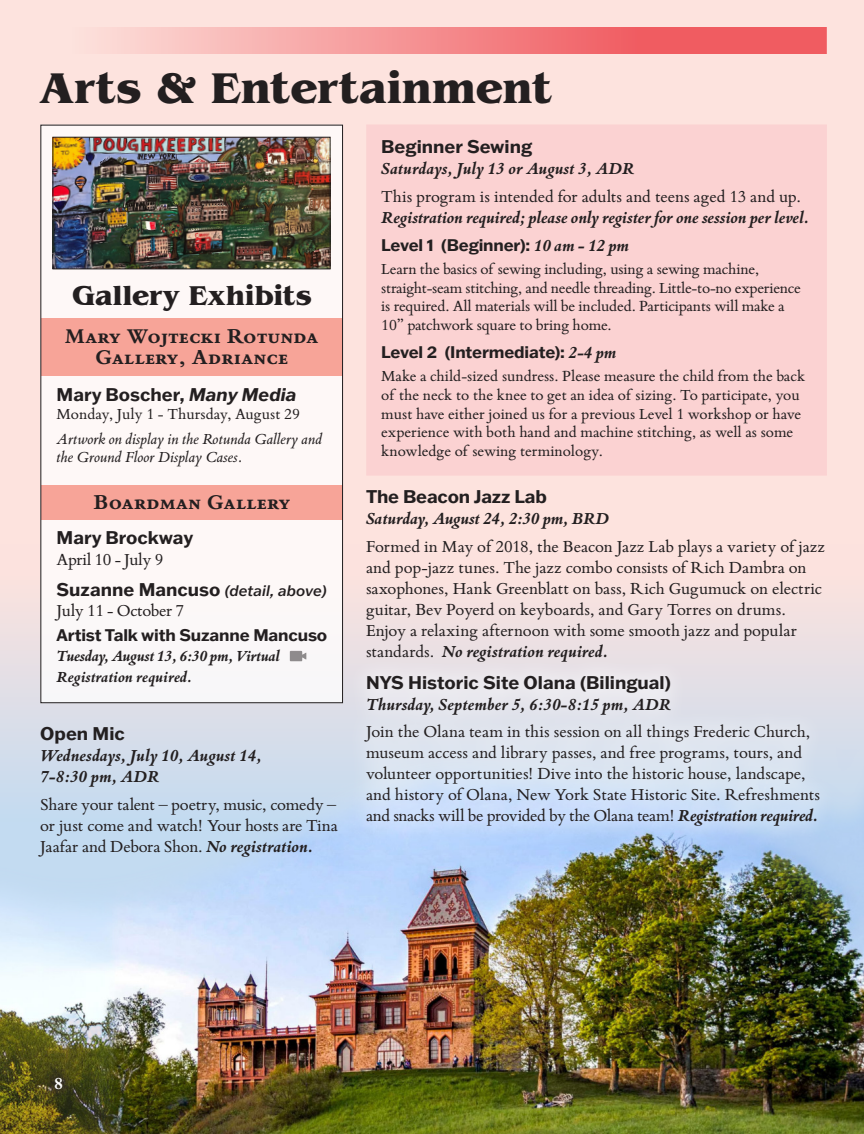
<style>
.page{position:relative;width:864px;height:1134px;background:#fde3de}
.page>*{position:absolute;margin:0;border:0;box-sizing:border-box;transform-origin:0 0}
.Contents__etc{font:700 45px "Benguiat Pro ITC";letter-spacing:.01em;color:#231f20}
.program_text{font:700 28.5px "Benguiat Pro ITC";letter-spacing:.01em;color:#231f20}
.Gallery_Name{font:700 22.5px/21px "Bembo Book MT Pro";letter-spacing:.03em;color:#231f20;text-align:center}
.date___time{font:18px/21px "Bembo Book MT Pro";letter-spacing:-.005em;color:#231f20}
.date___time-2{font:italic 700 18px/21px "Bembo Book MT Pro";letter-spacing:-.01em;color:#231f20}
.date___time-3{font:700 18px "Franklin Gothic ATF";color:#231f20}
.program_titles{font:700 18px "Franklin Gothic ATF";color:#231f20}
.t1{font:700 18px "Bembo Book MT Pro";color:#fff}
.date___time-4{font:16.5px/18.8px "Bembo Book MT Pro";letter-spacing:-.01em;color:#231f20}
.date___time-5{font:700 16.5px "Franklin Gothic ATF";letter-spacing:-.01em;color:#231f20}
.date___time-6{font:italic 16.5px/18px "Bembo Book MT Pro";color:#231f20}
.date___time-7{font:italic 700 16.5px/21px "Bembo Book MT Pro";letter-spacing:-.02em;color:#231f20}
.s1{font-style:italic}
.s2{font-weight:500;font-style:italic;font-size:15px}
.s3{font-weight:700;font-style:italic}
.s4{font-weight:400;font-style:normal}
.s5{font-family:"Bembo Book MT Pro";font-style:italic;font-size:18px}
.s6{font-family:"Franklin Gothic ATF";font-style:normal}
</style>
<div class="page">
<svg style="left:112px;top:27px;width:715px;height:27px"></svg>
<svg style="left:0;top:543px;width:864px;height:104px"></svg>
<img style="left:0;top:647px;width:864px;height:487px">
<svg style="left:41px;top:1064px;width:35px;height:39px"></svg>
<div style="left:40px;top:125px;width:303px;height:578px;background:#fef8f7"></div>
<div style="left:41px;top:318px;width:302px;height:58px;background:#f7a498"></div>
<div style="left:366px;top:125px;width:461px;height:350px;background:#fbd2d2"></div>
<div style="left:41px;top:485px;width:302px;height:35px;background:#f7a498"></div>
<svg style="left:348px;top:658px;width:489px;height:186px;fill:#dce2ef"></svg>
<img style="left:290px;top:650px;width:17px;height:12px">
<img style="left:55px;top:139px;width:273px;height:128px">
<div style="left:53px;top:137px;width:277px;height:132px;border:1px solid #231f20"></div>
<div style="left:40px;top:125px;width:303px;height:578px;border:1px solid #231f20"></div>
<p class="Contents__etc" style="left:39px;top:62px;width:514px">Arts &amp; Entertainment</p>
<p class="program_text" style="left:72px;top:279px;width:241px">Gallery Exhibits</p>
<p class="Gallery_Name" style="left:65px;top:324px;width:254px">Mary Wojtecki Rotunda<br>Gallery, Adriance</p>
<p class="date___time-3" style="left:57px;top:383px;width:242px">Mary Boscher, <span class="s1">Many Media</span></p>
<p class="date___time-4" style="left:57px;top:404px;width:245px">Monday, July 1 - Thursday, August 29</p>
<p class="date___time-6" style="left:57px;top:429px;width:267px">Artwork on display in the Rotunda Gallery and the Ground Floor Display Cases.</p>
<p class="Gallery_Name" style="left:94px;top:491px;width:198px">Boardman Gallery</p>
<p class="date___time-3" style="left:57px;top:526px;width:138px">Mary Brockway</p>
<p class="date___time" style="left:57px;top:548px;width:108px">April 10 - July 9</p>
<p class="date___time-3" style="left:57px;top:577px;width:272px">Suzanne Mancuso <span class="s2">(detail, above)</span></p>
<p class="date___time" style="left:57px;top:599px;width:129px">July 11 - October 7</p>
<p class="date___time-5" style="left:57px;top:624px;width:272px">Artist Talk with Suzanne Mancuso</p>
<p class="date___time-7" style="left:57px;top:645px;width:225px">Tuesday, August 13, 6:30 pm, Virtual<br>Registration required.</p>
<p class="program_titles" style="left:40px;top:722px;width:86px">Open Mic</p>
<p class="date___time-2" style="left:40px;top:744px;width:223px">Wednesdays, July 10, August 14,<br>7-8:30 pm, ADR</p>
<p class="date___time" style="left:40px;top:793px;width:299px;text-align:justify">Share your talent – poetry, music, comedy – or just come and watch! Your hosts are Tina Jaafar and Debora Shon. <span class="s3">No registration.</span></p>
<p class="program_titles" style="left:381px;top:134px;width:153px">Beginner Sewing</p>
<p class="date___time-2" style="left:381px;top:157px;width:255px">Saturdays, July 13 or August 3, ADR</p>
<p class="date___time-2" style="left:381px;top:185px;width:429px"><span class="s4">This program is intended for adults and teens aged 13 and up.<br></span>Registration required; please only register for one session per level.</p>
<p class="date___time-5" style="left:381px;top:234px;width:249px">Level 1 (Beginner): <span class="s5">10 am - 12 pm</span></p>
<p class="date___time-4" style="left:381px;top:259px;width:421px">Learn the basics of sewing including, using a sewing machine, straight-seam stitching, and needle threading. Little-to-no experience is required. All materials will be included. Participants will make a 10” patchwork square to bring home.</p>
<p class="date___time-5" style="left:381px;top:341px;width:237px">Level 2 (Intermediate): <span class="s5">2-4 pm</span></p>
<p class="date___time-4" style="left:381px;top:366px;width:425px">Make a child-sized sundress. Please measure the child from the back of the neck to the knee to get an idea of sizing. To participate, you must have either joined us for a previous Level 1 workshop or have experience with both hand and machine stitching, as well as some knowledge of sewing terminology.</p>
<p class="date___time-2" style="left:366px;top:486px;width:245px"><span class="s6">The Beacon Jazz Lab<br></span>Saturday, August 24, 2:30 pm, BRD</p>
<p class="date___time" style="left:366px;top:535px;width:461px">Formed in May of 2018, the Beacon Jazz Lab plays a variety of jazz and pop-jazz tunes. The jazz combo consists of Rich Dambra on saxophones, Hank Greenblatt on bass, Rich Gugumuck on electric guitar, Bev Poyerd on keyboards, and Gary Torres on drums.<br>Enjoy a relaxing afternoon with some smooth jazz and popular standards. <span class="s3">No registration required.</span></p>
<p class="program_titles" style="left:366px;top:670px;width:306px">NYS Historic Site Olana (Bilingual)</p>
<p class="date___time-2" style="left:366px;top:693px;width:307px">Thursday, September 5, 6:30-8:15 pm, ADR</p>
<p class="date___time" style="left:366px;top:721px;width:456px">Join the Olana team in this session on all things Frederic Church, museum access and library passes, and free programs, tours, and volunteer opportunities! Dive into the historic house, landscape, and history of Olana, New York State Historic Site. Refreshments and snacks will be provided by the Olana team! <span class="s3">Registration required.</span></p>
<p class="t1" style="left:54px;top:1072px;width:10px">8</p>
</div>
